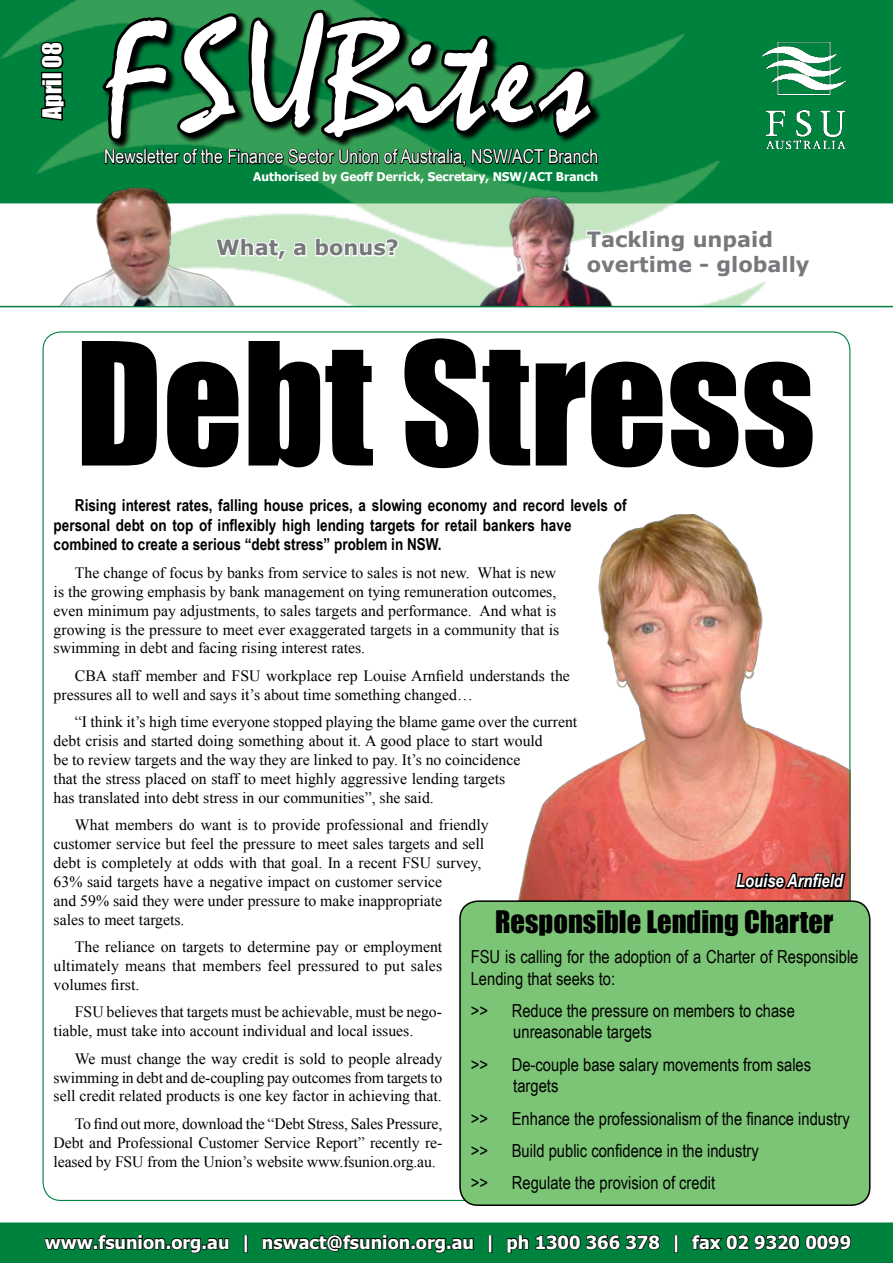
<style>
.page{position:relative;width:893px;height:1263px;background:#fff}
.page>*{position:absolute;margin:0;border:0;box-sizing:border-box;transform-origin:0 0}
.t1{font:157.5px "Impact";color:#000}
.t2{font:157.5px "Mistral";letter-spacing:.05em;color:#fff}
.t3{font:28.5px "Impact";color:#000}
.t4{font:24px "Impact";color:#fff}
.t5{font:700 21px/25.2px "Verdana";color:#77787b}
.t6{font:19.2px "Arial Narrow";color:#fff}
.t7{font:18px/21.6px "Arial Narrow";color:#000}
.t8{font:700 18px "Tahoma";color:#fff}
.t9{font:italic 700 18px "Arial Narrow";color:#fff}
.t10{font:700 16.5px/19.8px "Arial Narrow";color:#000}
.t11{font:15.75px/18.9px "Times New Roman";color:#000}
.t12{font:700 12px "Tahoma";color:#fff}
</style>
<div class="page">
<div style="left:816px;top:0;width:77px;height:203px;background:#00823f"></div>
<img style="left:0;top:0;width:816px;height:306px">
<svg style="left:102px;top:9px;width:737px;height:234px;background:#399e66"></svg>
<svg style="left:98px;top:6px;width:501px;height:166px;background:#0d5029"></svg>
<svg style="left:0;top:1222px;width:893px;height:41px;background:#036e37"></svg>
<div style="left:43px;top:1233px;width:810px;height:25px;border:2px solid #00823f"></div>
<svg style="left:19px;top:77px;width:48px;height:45px;background:#00592b"></svg>
<div style="left:41px;top:72px;width:22px;height:8px;border:3px solid #000"></div>
<svg style="left:38px;top:40px;width:28px;height:31px"></svg>
<svg style="left:235px;top:237px;width:73px;height:24px"></svg>
<svg style="left:314px;top:237px;width:86px;height:21px"></svg>
<svg style="left:632px;top:229px;width:150px;height:50px"></svg>
<svg style="left:793px;top:258px;width:19px;height:20px"></svg>
<img style="left:763px;top:43px;width:83px;height:106px">
<hr style="left:0;top:306px;width:893px;height:1px;background:#00823f">
<img style="left:518px;top:514px;width:330px;height:386px">
<svg style="left:733px;top:866px;width:114px;height:31px;background:#8a3a34"></svg>
<img style="left:54px;top:188px;width:181px;height:118px">
<img style="left:464px;top:193px;width:168px;height:113px">
<div style="left:460px;top:901px;width:410px;height:304px;background:#7cc576;border-radius:18px"></div>
<div style="left:459px;top:900px;width:411px;height:306px;border:2px solid #000;border-radius:18px"></div>
<h3 class="t4" style="left:33px;top:119px;width:78px;rotate:-90deg">April 08</h3>
<h1 class="t2" style="left:104px;top:-17px;width:488px">FSUBites</h1>
<p class="t6" style="left:104px;top:143px;width:495px">Newsletter of the Finance Sector Union of Australia, NSW/ACT Branch</p>
<p class="t12" style="left:253px;top:168px;width:346px">Authorised by Geoff Derrick, Secretary, NSW/ACT Branch</p>
<h3 class="t5" style="left:216px;top:234px;width:184px">What, a bonus?</h3>
<h3 class="t5" style="left:587px;top:226px;width:224px">Tackling unpaid overtime - globally</h3>
<h1 class="t1" style="left:75px;top:282px;width:741px">Debt Stress</h1>
<p class="t10" style="left:54px;top:494px;width:574px;text-indent:21px">Rising interest rates, falling house prices, a slowing economy and record levels of personal debt on top of inflexibly high lending targets for retail bankers have combined to create a serious “debt stress” problem in NSW.</p>
<p class="t11" style="left:54px;top:563px;width:507px;text-indent:21px">The change of focus by banks from service to sales is not new. What is new is the growing emphasis by bank management on tying remuneration outcomes, even minimum pay adjustments, to sales targets and performance. And what is growing is the pressure to meet ever exaggerated targets in a community that is swimming in debt and facing rising interest rates.</p>
<p class="t11" style="left:54px;top:666px;width:518px;text-indent:21px">CBA staff member and FSU workplace rep Louise Arnfield understands the pressures all to well and says it’s about time something changed…</p>
<p class="t11" style="left:54px;top:712px;width:525px;text-indent:21px">“I think it’s high time everyone stopped playing the blame game over the current debt crisis and started doing something about it. A good place to start would<br>be to review targets and the way they are linked to pay. It’s no coincidence<br>that the stress placed on staff to meet highly aggressive lending targets<br>has translated into debt stress in our communities”, she said.</p>
<p class="t11" style="left:54px;top:815px;width:436px;text-indent:21px">What members do want is to provide professional and friendly customer service but feel the pressure to meet sales targets and sell debt is completely at odds with that goal. In a recent FSU survey, 63% said targets have a negative impact on customer service<br>and 59% said they were under pressure to make inappropriate<br>sales to meet targets.</p>
<p class="t11" style="left:54px;top:937px;width:390px;text-align:justify;text-indent:21px">The reliance on targets to determine pay or employment ultimately means that members feel pressured to put sales volumes first.</p>
<p class="t11" style="left:54px;top:1002px;width:390px;text-indent:21px">FSU believes that targets must be achievable, must be nego&shy;tiable, must take into account individual and local issues.</p>
<p class="t11" style="left:54px;top:1049px;width:390px;text-align:justify;text-indent:21px">We must change the way credit is sold to people already swimming in debt and de-coupling pay outcomes from targets to sell credit related products is one key factor in achieving that.</p>
<p class="t11" style="left:54px;top:1114px;width:390px;text-align:justify;text-indent:21px">To find out more, download the “Debt Stress, Sales Pressure, Debt and Professional Customer Service Report” recently re&shy;leased by FSU from the Union’s website www.fsunion.org.au.</p>
<p class="t9" style="left:736px;top:867px;width:108px">Louise Arnfield</p>
<h2 class="t3" style="left:495px;top:900px;width:339px">Responsible Lending Charter</h2>
<p class="t7" style="left:471px;top:945px;width:389px">FSU is calling for the adoption of a Charter of Responsible<br>Lending that seeks to:</p>
<p class="t7" style="left:471px;top:999px;width:19px">&gt;&gt;</p>
<p class="t7" style="left:512px;top:999px;width:285px">Reduce the pressure on members to chase unreasonable targets</p>
<p class="t7" style="left:471px;top:1053px;width:19px">&gt;&gt;</p>
<p class="t7" style="left:512px;top:1053px;width:301px">De-couple base salary movements from sales targets</p>
<p class="t7" style="left:471px;top:1107px;width:19px">&gt;&gt;</p>
<p class="t7" style="left:512px;top:1107px;width:340px">Enhance the professionalism of the finance industry</p>
<p class="t7" style="left:471px;top:1139px;width:19px">&gt;&gt;</p>
<p class="t7" style="left:512px;top:1139px;width:248px">Build public confidence in the industry</p>
<p class="t7" style="left:471px;top:1171px;width:19px">&gt;&gt;</p>
<p class="t7" style="left:512px;top:1171px;width:205px">Regulate the provision of credit</p>
<p class="t8" style="left:45px;top:1229px;width:808px">www.fsunion.org.au | nswact@fsunion.org.au | ph 1300 366 378 | fax 02 9320 0099</p>
</div>
